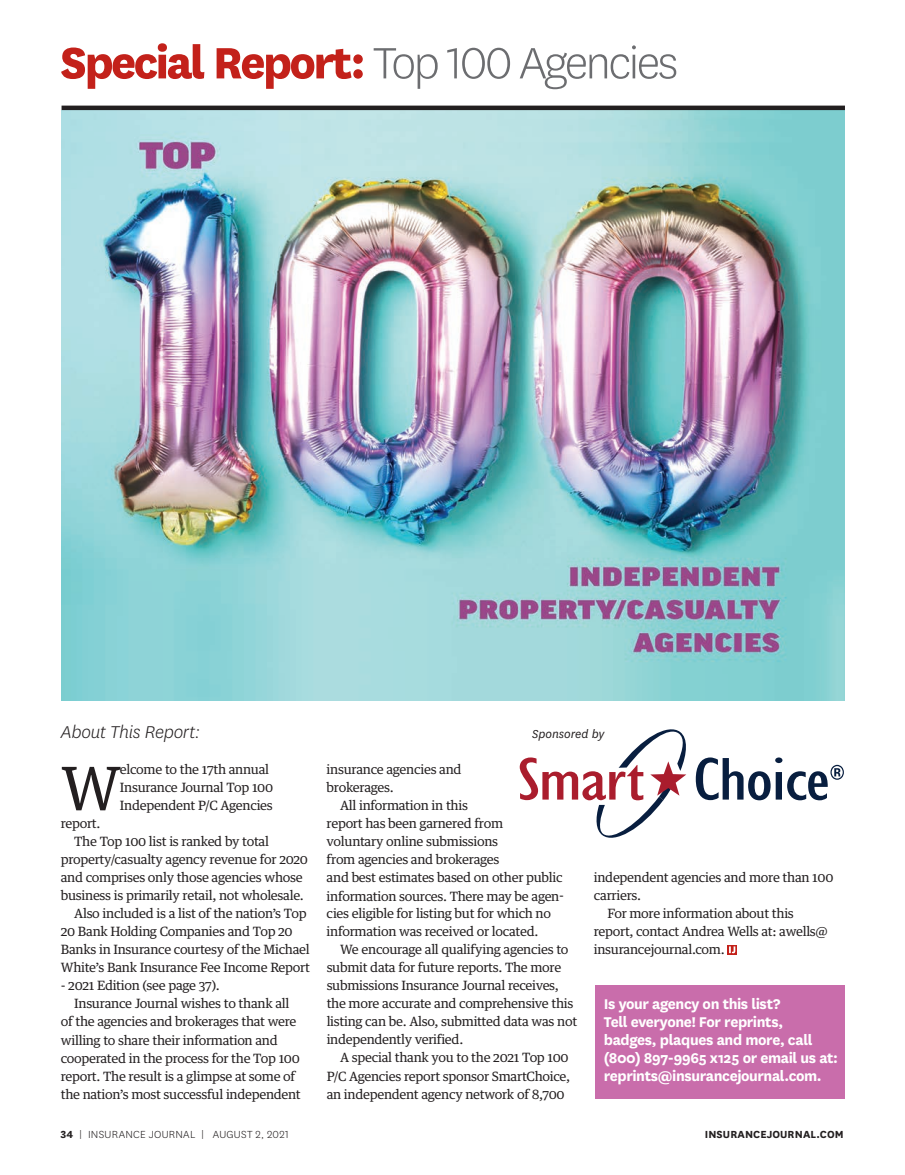
<style>
.page{position:relative;width:905px;height:1175px;background:#fff}
.page>*{position:absolute;margin:0;border:0;box-sizing:border-box;transform-origin:0 0}
.t1{font:60.3px "Guardian Text Egyp";color:#231f20}
.t2{font:800 51.3px "National";letter-spacing:-.05em;color:#c3211a}
.t3{font:italic 300 19.95px "National";letter-spacing:-.015em;color:#231f20}
.t4{font:700 16.5px/18px "National";letter-spacing:-.025em;color:#fff}
.t5{font:italic 13.5px "National";color:#231f20}
.t6{font:12.9px/18px "Guardian Text Egyp";letter-spacing:-.025em;color:#231f20}
.t7{font:300 12px "National";letter-spacing:.025em;color:#231f20}
.t8{font:700 12px "National";letter-spacing:.01em;color:#231f20}
.s1{font-weight:300;color:#6c6d70}
.s2{font-weight:700}
</style>
<div class="page">
<div style="left:595px;top:985px;width:249px;height:114px;background:#c96dab"></div>
<svg style="left:727px;top:945px;width:10px;height:9px"></svg>
<svg style="left:729px;top:946px;width:6px;height:7px"></svg>
<svg style="left:519px;top:729px;width:168px;height:108px"></svg>
<svg style="left:695px;top:757px;width:148px;height:43px"></svg>
<img style="left:62px;top:110px;width:783px;height:590px">
<hr style="left:62px;top:106px;width:783px;height:4px;background:#231f20">
<h2 class="t2" style="left:60px;top:26px;width:619px">Special Report: <span class="s1">Top 100 Agencies</span></h2>
<h3 class="t3" style="left:61px;top:720px;width:141px">About This Report:</h3>
<h1 class="t1" style="left:61px;top:738px;width:62px">W</h1>
<p class="t6" style="left:120px;top:759px;width:155px">elcome to the 17th annual<br>Insurance Journal Top 100<br>Independent P/C Agencies</p>
<p class="t6" style="left:61px;top:813px;width:41px">report.</p>
<p class="t6" style="left:74px;top:831px;width:196px">The Top 100 list is ranked by total</p>
<p class="t6" style="left:61px;top:849px;width:249px">property/casualty agency revenue for 2020</p>
<p class="t6" style="left:61px;top:867px;width:243px">and comprises only those agencies whose</p>
<p class="t6" style="left:61px;top:885px;width:245px">business is primarily retail, not wholesale.</p>
<p class="t6" style="left:74px;top:903px;width:234px">Also included is a list of the nation’s Top</p>
<p class="t6" style="left:61px;top:921px;width:233px">20 Bank Holding Companies and Top 20</p>
<p class="t6" style="left:61px;top:939px;width:250px">Banks in Insurance courtesy of the Michael</p>
<p class="t6" style="left:61px;top:957px;width:251px">White’s Bank Insurance Fee Income Report</p>
<p class="t6" style="left:61px;top:975px;width:161px">- 2021 Edition (see page 37).</p>
<p class="t6" style="left:74px;top:993px;width:217px">Insurance Journal wishes to thank all</p>
<p class="t6" style="left:61px;top:1011px;width:237px">of the agencies and brokerages that were</p>
<p class="t6" style="left:61px;top:1029px;width:218px">willing to share their information and</p>
<p class="t6" style="left:61px;top:1047px;width:240px">cooperated in the process for the Top 100</p>
<p class="t6" style="left:61px;top:1065px;width:236px">report. The result is a glimpse at some of</p>
<p class="t6" style="left:61px;top:1083px;width:241px">the nation’s most successful independent</p>
<p class="t5" style="left:532px;top:725px;width:74px">Sponsored by</p>
<p class="t6" style="left:326px;top:759px;width:136px">insurance agencies and brokerages.</p>
<p class="t6" style="left:326px;top:795px;width:239px;text-indent:14px">All information in this<br>report has been garnered from<br>voluntary online submissions<br>from agencies and brokerages<br>and best estimates based on other public information sources. There may be agen&shy;cies eligible for listing but for which no information was received or located.</p>
<p class="t6" style="left:326px;top:939px;width:252px;text-indent:14px">We encourage all qualifying agencies to submit data for future reports. The more submissions Insurance Journal receives, the more accurate and comprehensive this listing can be. Also, submitted data was not independently verified.</p>
<p class="t6" style="left:326px;top:1047px;width:245px;text-align:justify;text-indent:14px">A special thank you to the 2021 Top 100<br>P/C Agencies report sponsor SmartChoice, an independent agency network of 8,700</p>
<p class="t6" style="left:593px;top:867px;width:241px">independent agencies and more than 100</p>
<p class="t6" style="left:593px;top:885px;width:49px">carriers.</p>
<p class="t6" style="left:607px;top:903px;width:188px">For more information about this</p>
<p class="t6" style="left:593px;top:921px;width:235px">report, contact Andrea Wells at: awells@</p>
<p class="t6" style="left:593px;top:939px;width:132px">insurancejournal.com.</p>
<p class="t4" style="left:604px;top:994px;width:236px">Is your agency on this list?<br>Tell everyone! For reprints, badges, plaques and more, call (800) 897-9965 x125 or email us at: reprints@insurancejournal.com.</p>
<p class="t7" style="left:60px;top:1127px;width:230px"><span class="s2">34</span> | INSURANCE JOURNAL | AUGUST 2, 2021</p>
<p class="t8" style="left:704px;top:1126px;width:140px">INSURANCEJOURNAL.COM</p>
</div>
